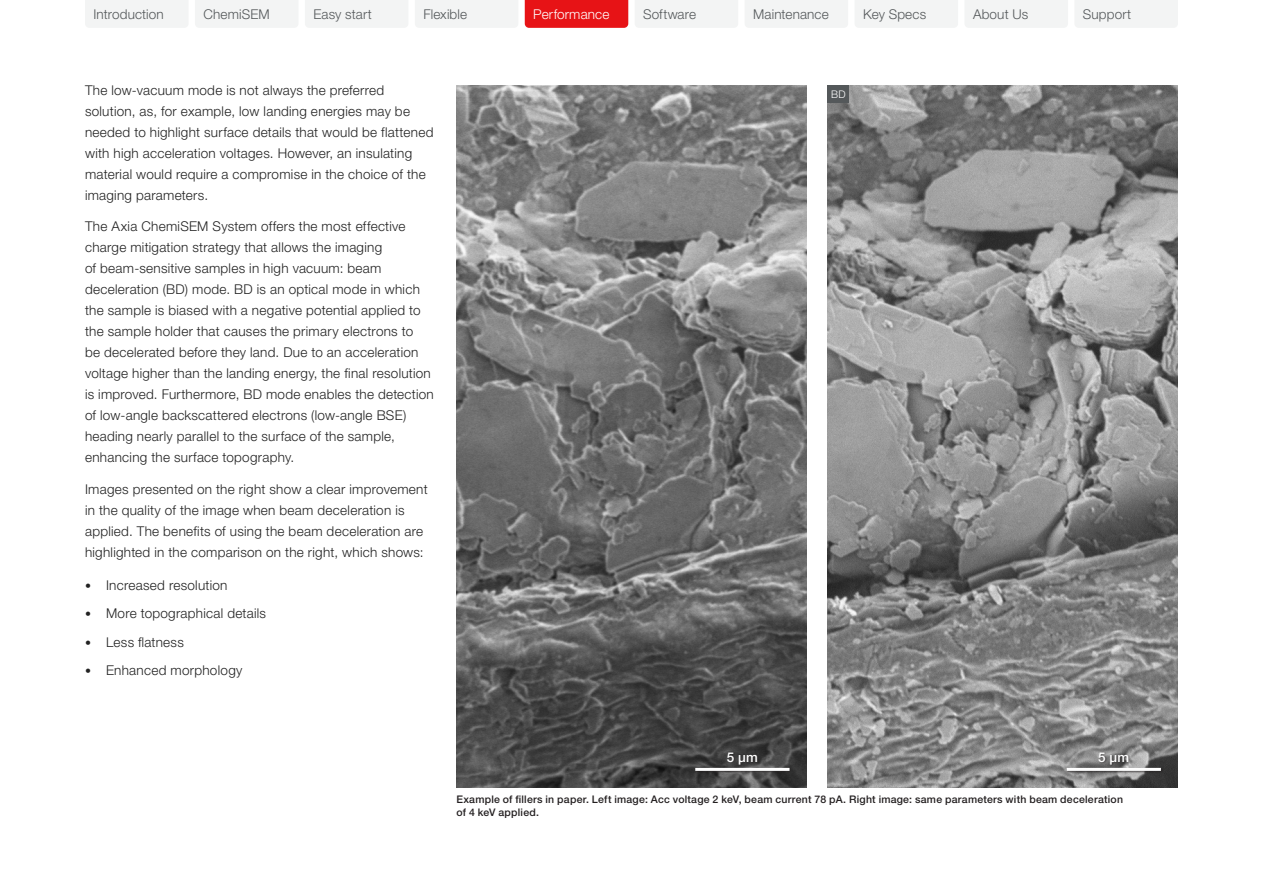
<style>
.page{position:relative;width:1263px;height:893px;background:#fff}
.page>*{position:absolute;margin:0;border:0;box-sizing:border-box;transform-origin:0 0}
.t1{font:300 13.5px/21px "Helvetica Neue LTW1 G";letter-spacing:.02em;color:#222}
.t2{font:300 13.5px "Helvetica Neue LTW1 G";letter-spacing:.01em;color:#54585a}
.t3{font:300 13.5px "Helvetica Neue LTW1 G";letter-spacing:.01em;color:#fff}
.t4{font:500 13.5px "Helvetica Neue LTW1 G";color:#fff}
.t5{font:500 10.5px/12.6px "Helvetica Neue LT Pro";letter-spacing:.02em;color:#231f20}
.t6{font:300 10.5px "Helvetica Neue LTW1 G";color:#fff}
.s1{font-size:12px}
</style>
<div class="page">
<img style="left:456px;top:85px;width:350px;height:702px">
<img style="left:828px;top:85px;width:350px;height:702px">
<div style="left:694px;top:751px;width:98px;height:22px;background:#231f20;opacity:.75"></div>
<hr style="left:695px;top:768px;width:94px;height:3px;background:#fff">
<div style="left:1065px;top:751px;width:99px;height:22px;background:#231f20;opacity:.75"></div>
<hr style="left:1067px;top:768px;width:94px;height:3px;background:#fff">
<div style="left:828px;top:85px;width:21px;height:18px;background:#54585a"></div>
<div style="left:85px;top:0;width:103px;height:28px;background:#f3f4f4"></div>
<div style="left:195px;top:0;width:103px;height:28px;background:#f3f4f4"></div>
<div style="left:305px;top:0;width:103px;height:28px;background:#f3f4f4"></div>
<div style="left:415px;top:0;width:103px;height:28px;background:#f3f4f4"></div>
<div style="left:525px;top:0;width:103px;height:28px;background:#e71316"></div>
<div style="left:635px;top:0;width:103px;height:28px;background:#f3f4f4"></div>
<div style="left:745px;top:0;width:103px;height:28px;background:#f3f4f4"></div>
<div style="left:855px;top:0;width:103px;height:28px;background:#f3f4f4"></div>
<div style="left:965px;top:0;width:103px;height:28px;background:#f3f4f4"></div>
<div style="left:1075px;top:0;width:103px;height:28px;background:#f3f4f4"></div>
<p class="t2" style="left:94px;top:6px;width:72px">Introduction</p>
<p class="t2" style="left:203px;top:6px;width:68px">ChemiSEM</p>
<p class="t2" style="left:313px;top:6px;width:60px">Easy start</p>
<p class="t2" style="left:423px;top:6px;width:45px">Flexible</p>
<p class="t3" style="left:533px;top:6px;width:78px">Performance</p>
<p class="t2" style="left:643px;top:6px;width:54px">Software</p>
<p class="t2" style="left:753px;top:6px;width:77px">Maintenance</p>
<p class="t2" style="left:863px;top:6px;width:65px">Key Specs</p>
<p class="t2" style="left:973px;top:6px;width:57px">About Us</p>
<p class="t2" style="left:1083px;top:6px;width:50px">Support</p>
<p class="t1" style="left:85px;top:79px;width:350px">The low-vacuum mode is not always the preferred solution, as, for example, low landing energies may be needed to highlight surface details that would be flattened with high acceleration voltages. However, an insulating material would require a compromise in the choice of the imaging parameters.</p>
<p class="t1" style="left:85px;top:216px;width:350px">The Axia ChemiSEM System offers the most effective charge mitigation strategy that allows the imaging<br>of beam-sensitive samples in high vacuum: beam deceleration (BD) mode. BD is an optical mode in which the sample is biased with a negative potential applied to the sample holder that causes the primary electrons to<br>be decelerated before they land. Due to an acceleration voltage higher than the landing energy, the final resolution is improved. Furthermore, BD mode enables the detection of low-angle backscattered electrons (low-angle BSE) heading nearly parallel to the surface of the sample, enhancing the surface topography.</p>
<p class="t1" style="left:85px;top:478px;width:344px">Images presented on the right show a clear improvement in the quality of the image when beam deceleration is applied. The benefits of using the beam deceleration are highlighted in the comparison on the right, which shows:</p>
<p class="t1" style="left:85px;top:574px;width:144px"><span class="s1">•</span> Increased resolution</p>
<p class="t1" style="left:85px;top:603px;width:183px"><span class="s1">•</span> More topographical details</p>
<p class="t1" style="left:85px;top:631px;width:100px"><span class="s1">•</span> Less flatness</p>
<p class="t1" style="left:85px;top:660px;width:159px"><span class="s1">•</span> Enhanced morphology</p>
<p class="t6" style="left:831px;top:88px;width:16px">BD</p>
<p class="t4" style="left:727px;top:749px;width:32px">5 μm</p>
<p class="t4" style="left:1098px;top:749px;width:32px">5 μm</p>
<p class="t5" style="left:456px;top:793px;width:668px">Example of fillers in paper. Left image: Acc voltage 2 keV, beam current 78 pA. Right image: same parameters with beam deceleration of 4 keV applied.</p>
</div>
